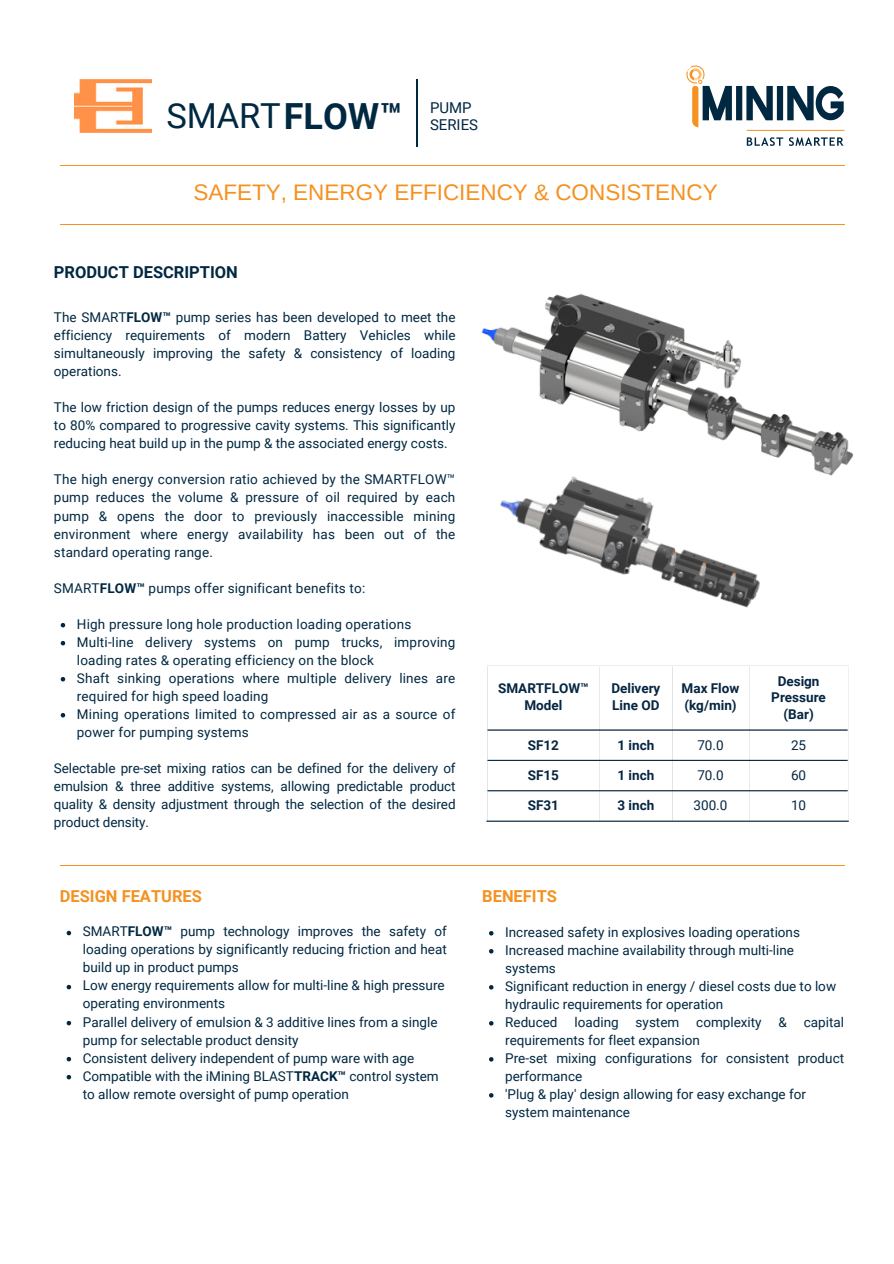
<style>
.page{position:relative;width:894px;height:1264px;background:#fff}
.page>*{position:absolute;margin:0;border:0;box-sizing:border-box;transform-origin:0 0}
.t1{font:34.5px "Roboto";letter-spacing:-.005em;color:#002841}
.t2{font:22.5px "Arimo";color:#f5911f}
.t3{font:700 16.5px "Roboto";color:#f5911f}
.t4{font:700 16.5px "Roboto";color:#002841}
.t5{font:15px/16.8px "Roboto";color:#002841}
.t6{font:13.5px/18px "Roboto";color:#002841}
.t7{font:700 13.5px/16.8px "Roboto";color:#062641;text-align:center}
.t8{font:13.5px "Roboto";color:#062641}
.s1{font-weight:700;font-size:36px}
.s2{font-weight:700}
</style>
<div class="page">
<hr style="left:60px;top:165px;width:784px;height:1px;background:#f59221">
<hr style="left:60px;top:224px;width:784px;height:1px;background:#f59221">
<hr style="left:60px;top:865px;width:784px;height:1px;background:#f59221">
<div style="left:776px;top:86px;width:6px;height:34px;background:#002841"></div>
<svg style="left:736px;top:86px;width:6px;height:34px"></svg>
<svg style="left:746px;top:86px;width:26px;height:34px"></svg>
<svg style="left:787px;top:86px;width:56px;height:34px"></svg>
<svg style="left:686px;top:65px;width:45px;height:62px"></svg>
<svg style="left:746px;top:137px;width:97px;height:9px"></svg>
<hr style="left:746px;top:130px;width:98px;height:1px;background:#f59221">
<hr style="left:416px;top:79px;width:1px;height:67px;background:#002841">
<img style="left:74px;top:79px;width:78px;height:54px">
<hr style="left:487px;top:729px;width:360px;height:1px;background:#062641">
<hr style="left:487px;top:759px;width:360px;height:2px;background:#062641">
<hr style="left:487px;top:790px;width:360px;height:1px;background:#062641">
<hr style="left:486px;top:820px;width:362px;height:1px;background:#062641">
<img style="left:481px;top:294px;width:372px;height:182px">
<img style="left:481px;top:425px;width:294px;height:183px">
<svg style="left:489px;top:931px;width:4px;height:4px"></svg>
<svg style="left:489px;top:949px;width:4px;height:4px"></svg>
<svg style="left:489px;top:985px;width:4px;height:4px"></svg>
<svg style="left:489px;top:1021px;width:4px;height:4px"></svg>
<svg style="left:489px;top:1057px;width:4px;height:4px"></svg>
<svg style="left:489px;top:1093px;width:4px;height:4px"></svg>
<svg style="left:67px;top:930px;width:4px;height:5px"></svg>
<svg style="left:67px;top:984px;width:4px;height:5px"></svg>
<svg style="left:67px;top:1020px;width:4px;height:5px"></svg>
<svg style="left:67px;top:1056px;width:4px;height:5px"></svg>
<svg style="left:67px;top:1074px;width:4px;height:5px"></svg>
<svg style="left:61px;top:623px;width:4px;height:4px"></svg>
<svg style="left:61px;top:641px;width:4px;height:4px"></svg>
<svg style="left:61px;top:677px;width:4px;height:4px"></svg>
<svg style="left:61px;top:713px;width:4px;height:4px"></svg>
<p class="t1" style="left:166px;top:96px;width:237px">SMART<span class="s1">FLOW™</span></p>
<p class="t5" style="left:430px;top:99px;width:49px">PUMP<br>SERIES</p>
<p class="t2" style="left:193px;top:180px;width:525px">SAFETY, ENERGY EFFICIENCY &amp; CONSISTENCY</p>
<p class="t4" style="left:54px;top:263px;width:185px">PRODUCT DESCRIPTION</p>
<h4 class="t6" style="left:54px;top:309px;width:403px;text-align:justify">The SMART<span class="s2">FLOW™</span> pump series has been developed to meet the efficiency requirements of modern Battery Vehicles while simultaneously improving the safety &amp; consistency of loading operations.</h4>
<p class="t6" style="left:54px;top:399px;width:403px;text-align:justify">The low friction design of the pumps reduces energy losses by up to 80% compared to progressive cavity systems. This significantly reducing heat build up in the pump &amp; the associated energy costs.</p>
<p class="t6" style="left:54px;top:471px;width:403px;text-align:justify">The high energy conversion ratio achieved by the SMARTFLOW™ pump reduces the volume &amp; pressure of oil required by each pump &amp; opens the door to previously inaccessible mining environment where energy availability has been out of the standard operating range.</p>
<p class="t6" style="left:54px;top:579px;width:313px">SMART<span class="s2">FLOW™</span> pumps offer significant benefits to:</p>
<p class="t6" style="left:77px;top:615px;width:336px">High pressure long hole production loading operations</p>
<p class="t6" style="left:77px;top:633px;width:380px">Multi-line delivery systems on pump trucks, improving loading rates &amp; operating efficiency on the block</p>
<p class="t6" style="left:77px;top:669px;width:380px">Shaft sinking operations where multiple delivery lines are required for high speed loading</p>
<p class="t6" style="left:77px;top:705px;width:380px">Mining operations limited to compressed air as a source of power for pumping systems</p>
<p class="t6" style="left:54px;top:759px;width:403px;text-align:justify">Selectable pre-set mixing ratios can be defined for the delivery of emulsion &amp; three additive systems, allowing predictable product quality &amp; density adjustment through the selection of the desired product density.</p>
<p class="t7" style="left:498px;top:680px;width:92px">SMARTFLOW™<br>Model</p>
<h1 class="t7" style="left:611px;top:680px;width:50px;text-align:left">Delivery<br>Line OD</h1>
<h2 class="t7" style="left:681px;top:680px;width:59px">Max Flow</h2>
<h5 class="t7" style="left:684px;top:697px;width:54px">(kg/min)</h5>
<p class="t7" style="left:771px;top:672px;width:56px">Design<br>Pressure</p>
<h3 class="t7" style="left:783px;top:706px;width:32px">(Bar)</h3>
<h4 class="t7" style="left:527px;top:736px;width:33px">SF12</h4>
<p class="t7" style="left:617px;top:736px;width:38px">1 inch</p>
<p class="t8" style="left:697px;top:737px;width:28px">70.0</p>
<p class="t8" style="left:790px;top:737px;width:17px">25</p>
<p class="t7" style="left:527px;top:767px;width:33px">SF15</p>
<p class="t7" style="left:617px;top:767px;width:38px">1 inch</p>
<p class="t8" style="left:697px;top:767px;width:28px">70.0</p>
<p class="t8" style="left:790px;top:767px;width:17px">60</p>
<p class="t7" style="left:527px;top:797px;width:33px">SF31</p>
<p class="t7" style="left:617px;top:797px;width:38px">3 inch</p>
<p class="t8" style="left:693px;top:798px;width:35px">300.0</p>
<p class="t8" style="left:790px;top:798px;width:17px">10</p>
<p class="t3" style="left:60px;top:886px;width:143px">DESIGN FEATURES</p>
<p class="t3" style="left:482px;top:886px;width:76px">BENEFITS</p>
<p class="t6" style="left:83px;top:922px;width:365px;text-align:justify">SMART<span class="s2">FLOW™</span> pump technology improves the safety of loading operations by significantly reducing friction and heat build up in product pumps</p>
<p class="t6" style="left:83px;top:976px;width:363px">Low energy requirements allow for multi-line &amp; high pressure operating environments</p>
<p class="t6" style="left:83px;top:1012px;width:356px">Parallel delivery of emulsion &amp; 3 additive lines from a single pump for selectable product density</p>
<p class="t6" style="left:83px;top:1048px;width:333px">Consistent delivery independent of pump ware with age</p>
<h4 class="t6" style="left:83px;top:1066px;width:357px">Compatible with the iMining BLAST<span class="s2">TRACK™</span> control system to allow remote oversight of pump operation</h4>
<p class="t6" style="left:505px;top:923px;width:296px">Increased safety in explosives loading operations</p>
<p class="t6" style="left:505px;top:941px;width:290px">Increased machine availability through multi-line systems</p>
<p class="t6" style="left:505px;top:977px;width:332px">Significant reduction in energy / diesel costs due to low hydraulic requirements for operation</p>
<p class="t6" style="left:505px;top:1013px;width:54px">Reduced</p>
<p class="t6" style="left:574px;top:1013px;width:46px">loading</p>
<p class="t6" style="left:635px;top:1013px;width:45px">system</p>
<p class="t6" style="left:696px;top:1013px;width:67px">complexity</p>
<p class="t6" style="left:778px;top:1013px;width:10px">&amp;</p>
<p class="t6" style="left:803px;top:1013px;width:42px">capital</p>
<p class="t6" style="left:505px;top:1031px;width:196px">requirements for fleet expansion</p>
<p class="t6" style="left:505px;top:1049px;width:340px">Pre-set mixing configurations for consistent product performance</p>
<p class="t6" style="left:505px;top:1085px;width:302px">'Plug &amp; play' design allowing for easy exchange for system maintenance</p>
</div>
